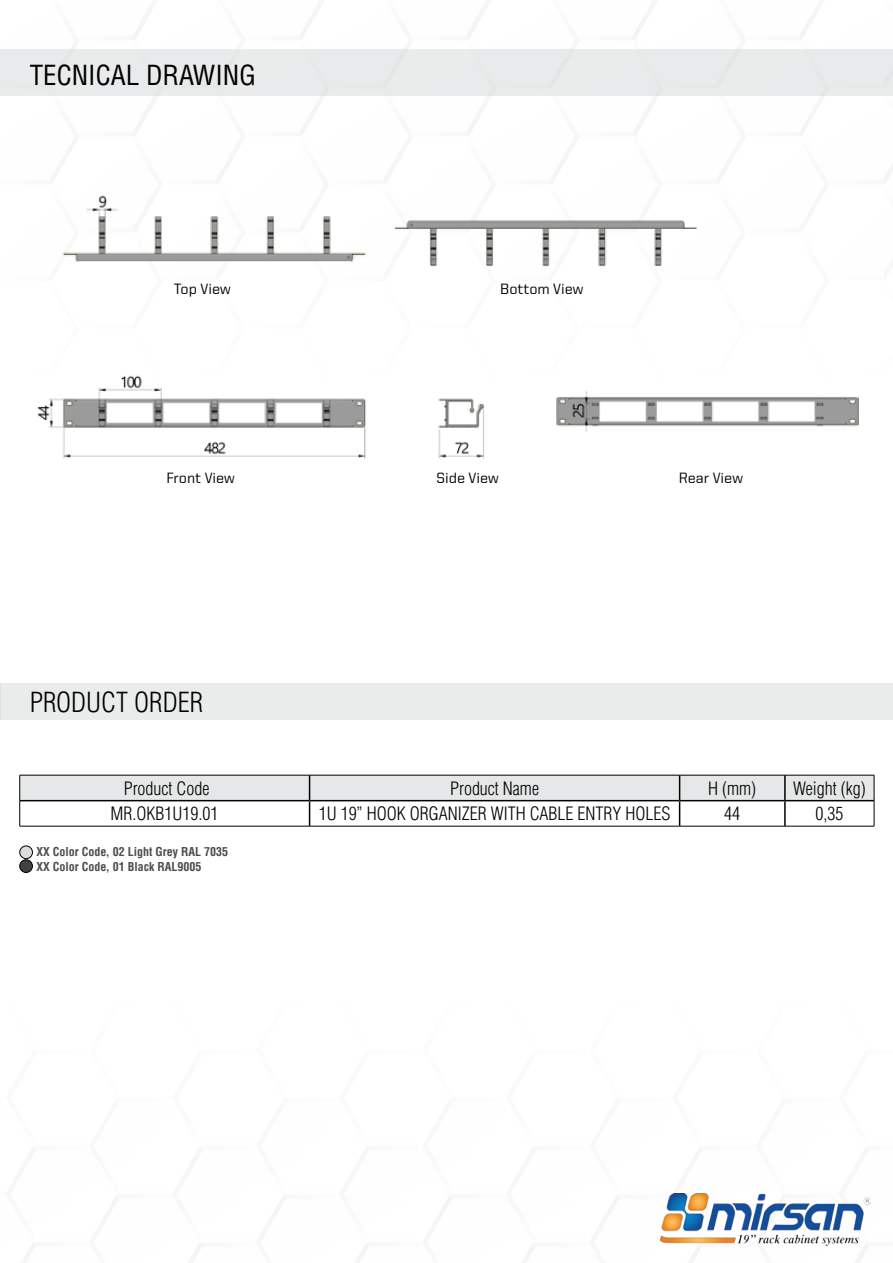
<style>
.page{position:relative;width:893px;height:1263px;background:#fff}
.page>*{position:absolute;margin:0;border:0;box-sizing:border-box;transform-origin:0 0}
.t1{font:27px "Helvetica Cond Normal Tr";color:#000}
.t2{font:27px "Helvetica Condensed Light Tr";color:#000}
.t3{font:18px "Helvetica Condensed Light Tr";color:#000}
.t4{font:500 15px "United Sans Reg";color:#000}
.t5{font:12px/15px "Helvetica Cond Bold Tr";color:#4d4d4f}
</style>
<div class="page">
<img style="left:661px;top:1193px;width:209px;height:52px">
<img style="left:37px;top:195px;width:822px;height:264px">
<div style="left:0;top:50px;width:893px;height:46px;background:#e9eaeb"></div>
<div style="left:0;top:683px;width:893px;height:36px;background:#eaebeb"></div>
<div style="left:20px;top:846px;width:12px;height:13px;background:#dcddde;border-radius:50%"></div>
<div style="left:20px;top:846px;width:13px;height:13px;border:1px solid #000;border-radius:50%"></div>
<div style="left:20px;top:860px;width:12px;height:12px;background:#414042;border-radius:50%"></div>
<div style="left:20px;top:859px;width:13px;height:14px;border:1px solid #000;border-radius:50%"></div>
<hr style="left:20px;top:826px;width:290px;height:1px;background:#000">
<hr style="left:310px;top:826px;width:370px;height:1px;background:#000">
<hr style="left:680px;top:826px;width:105px;height:1px;background:#000">
<hr style="left:785px;top:826px;width:89px;height:1px;background:#000">
<svg style="left:19px;top:775px;width:856px;height:51px"></svg>
<hr style="left:785px;top:800px;width:89px;height:1px;background:#000">
<hr style="left:784px;top:801px;width:2px;height:25px;background:#000">
<h1 class="t1" style="left:30px;top:58px;width:228px">TECNICAL DRAWING</h1>
<p class="t4" style="left:174px;top:280px;width:58px">Top View</p>
<p class="t4" style="left:500px;top:280px;width:85px">Bottom View</p>
<p class="t4" style="left:166px;top:469px;width:70px">Front View</p>
<h1 class="t2" style="left:30px;top:687px;width:175px">PRODUCT ORDER</h1>
<p class="t4" style="left:436px;top:469px;width:64px">Side View</p>
<p class="t4" style="left:679px;top:469px;width:66px">Rear View</p>
<p class="t3" style="left:124px;top:778px;width:87px">Product Code</p>
<p class="t3" style="left:450px;top:778px;width:90px">Product Name</p>
<p class="t3" style="left:708px;top:778px;width:50px">H (mm)</p>
<p class="t3" style="left:793px;top:778px;width:74px">Weight (kg)</p>
<p class="t3" style="left:111px;top:803px;width:109px">MR.OKB1U19.01</p>
<p class="t3" style="left:319px;top:803px;width:353px">1U 19” HOOK ORGANIZER WITH CABLE ENTRY HOLES</p>
<p class="t3" style="left:724px;top:803px;width:17px">44</p>
<p class="t3" style="left:815px;top:803px;width:29px">0,35</p>
<p class="t5" style="left:37px;top:844px;width:193px">XX Color Code, 02 Light Grey RAL 7035<br>XX Color Code, 01 Black RAL9005</p>
</div>
